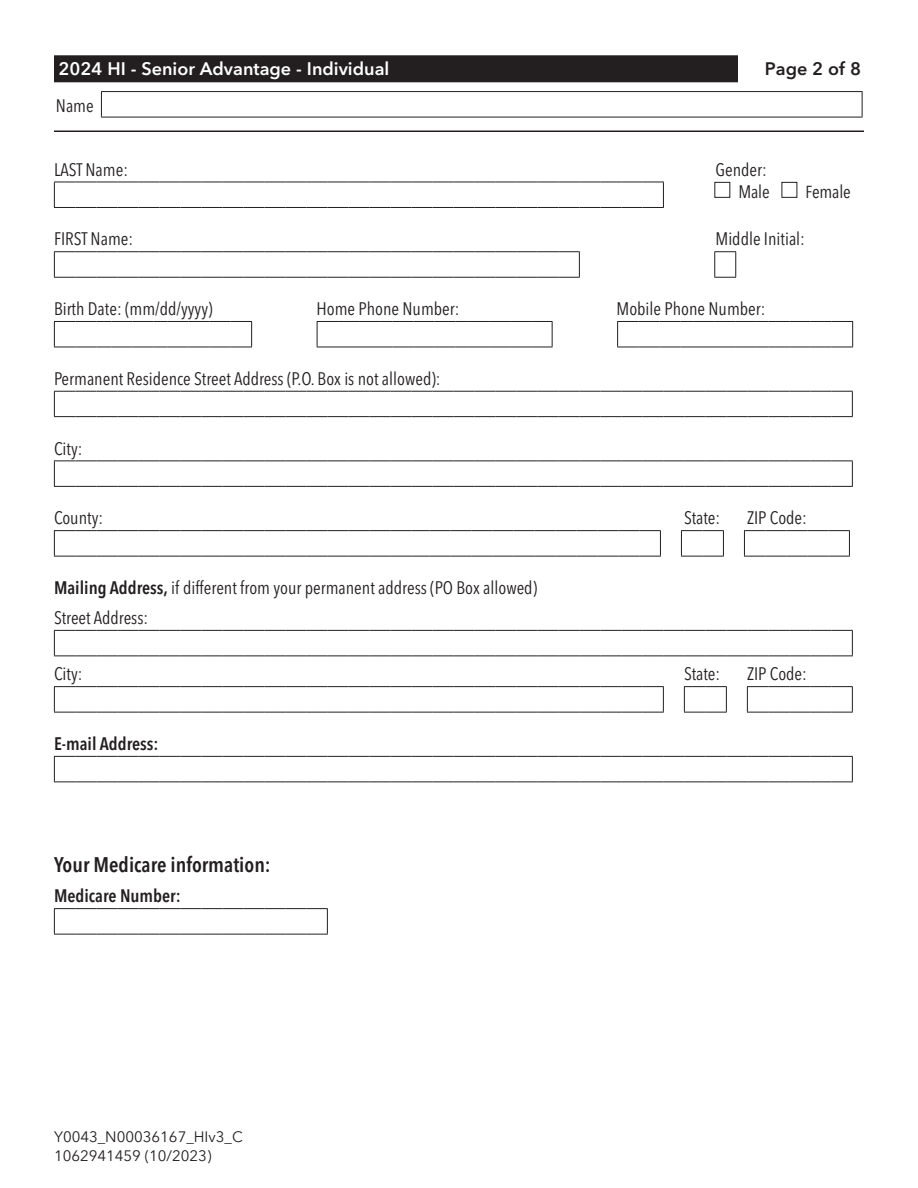
<style>
.page{position:relative;width:918px;height:1188px;background:#fff}
.page>*{position:absolute;margin:0;border:0;box-sizing:border-box;transform-origin:0 0}
.t1{font:600 condensed 21px "Avenir Next LT Pro";color:#231f20}
.t2{font:condensed 18px "Avenir Next LT Pro";color:#231f20}
.t3{font:600 18px "Avenir Next LT Pro";color:#fff}
.t4{font:600 condensed 18px "Avenir Next LT Pro";color:#231f20}
.t5{font:600 18px "Avenir Next LT Pro";color:#231f20}
.t6{font:15px/19.5px "Avenir Next LT Pro";color:#231f20}
.s1{font-size:17.25px}
.s2{font-weight:600}
</style>
<div class="page">
<svg style="left:54px;top:182px;width:610px;height:26px"></svg>
<div style="left:714px;top:182px;width:16px;height:16px;border:1px solid #231f20"></div>
<div style="left:782px;top:182px;width:15px;height:16px;border:1px solid #231f20"></div>
<svg style="left:54px;top:251px;width:526px;height:27px"></svg>
<svg style="left:714px;top:251px;width:22px;height:27px"></svg>
<svg style="left:54px;top:321px;width:198px;height:27px"></svg>
<svg style="left:317px;top:321px;width:236px;height:27px"></svg>
<svg style="left:617px;top:321px;width:236px;height:27px"></svg>
<svg style="left:54px;top:391px;width:799px;height:26px"></svg>
<svg style="left:54px;top:460px;width:799px;height:27px"></svg>
<svg style="left:54px;top:530px;width:607px;height:27px"></svg>
<svg style="left:681px;top:530px;width:43px;height:27px"></svg>
<svg style="left:744px;top:530px;width:106px;height:27px"></svg>
<svg style="left:54px;top:630px;width:799px;height:27px"></svg>
<svg style="left:54px;top:686px;width:610px;height:27px"></svg>
<svg style="left:684px;top:686px;width:43px;height:27px"></svg>
<svg style="left:747px;top:686px;width:106px;height:27px"></svg>
<svg style="left:54px;top:756px;width:799px;height:27px"></svg>
<svg style="left:54px;top:908px;width:274px;height:27px"></svg>
<div style="left:54px;top:55px;width:684px;height:27px;background:#231f20"></div>
<hr style="left:101px;top:91px;width:762px;height:1px;background:#231f20">
<svg style="left:101px;top:92px;width:1px;height:25px"></svg>
<svg style="left:862px;top:92px;width:1px;height:25px"></svg>
<hr style="left:101px;top:117px;width:762px;height:1px;background:#231f20">
<hr style="left:54px;top:130px;width:810px;height:2px;background:#231f20">
<p class="t3" style="left:58px;top:58px;width:332px">2024 HI - Senior Advantage - Individual</p>
<p class="t5" style="left:765px;top:58px;width:98px">Page 2 of 8</p>
<p class="t2" style="left:56px;top:95px;width:39px">Name</p>
<p class="t2" style="left:54px;top:158px;width:76px">LAST Name:</p>
<p class="t2" style="left:716px;top:158px;width:53px">Gender:</p>
<p class="t2" style="left:738px;top:181px;width:33px">Male</p>
<p class="t2" style="left:806px;top:181px;width:47px"><span class="s1">F</span>emale</p>
<p class="t2" style="left:54px;top:228px;width:81px">FIRST Name:</p>
<p class="t2" style="left:716px;top:228px;width:91px">Middle Initial:</p>
<p class="t2" style="left:54px;top:298px;width:160px">Birth Date: (mm/dd/yyyy)</p>
<p class="t2" style="left:316px;top:298px;width:145px">Home Phone Number:</p>
<p class="t2" style="left:616px;top:298px;width:151px">Mobile Phone Number:</p>
<p class="t2" style="left:54px;top:368px;width:388px">Permanent Residence Street Address (P.O. Box is not allowed):</p>
<p class="t2" style="left:54px;top:437px;width:30px">City:</p>
<p class="t2" style="left:54px;top:507px;width:51px">County:</p>
<p class="t2" style="left:684px;top:507px;width:38px">State:</p>
<p class="t2" style="left:747px;top:507px;width:61px">ZIP Code:</p>
<p class="t2" style="left:54px;top:577px;width:485px"><span class="s2">Mailing Address,</span> if different from your permanent address (PO Box allowed)</p>
<p class="t2" style="left:54px;top:607px;width:96px">Street Address:</p>
<p class="t2" style="left:54px;top:663px;width:30px">City:</p>
<p class="t2" style="left:684px;top:663px;width:38px">State:</p>
<p class="t2" style="left:747px;top:663px;width:61px">ZIP Code:</p>
<p class="t4" style="left:54px;top:733px;width:106px">E-mail Address:</p>
<h4 class="t1" style="left:54px;top:852px;width:218px">Your Medicare information:</h4>
<p class="t4" style="left:54px;top:885px;width:128px">Medicare Number:</p>
<p class="t6" style="left:54px;top:1127px;width:190px">Y0043_N00036167_HIv3_C<br>1062941459 (10/2023)</p>
</div>
